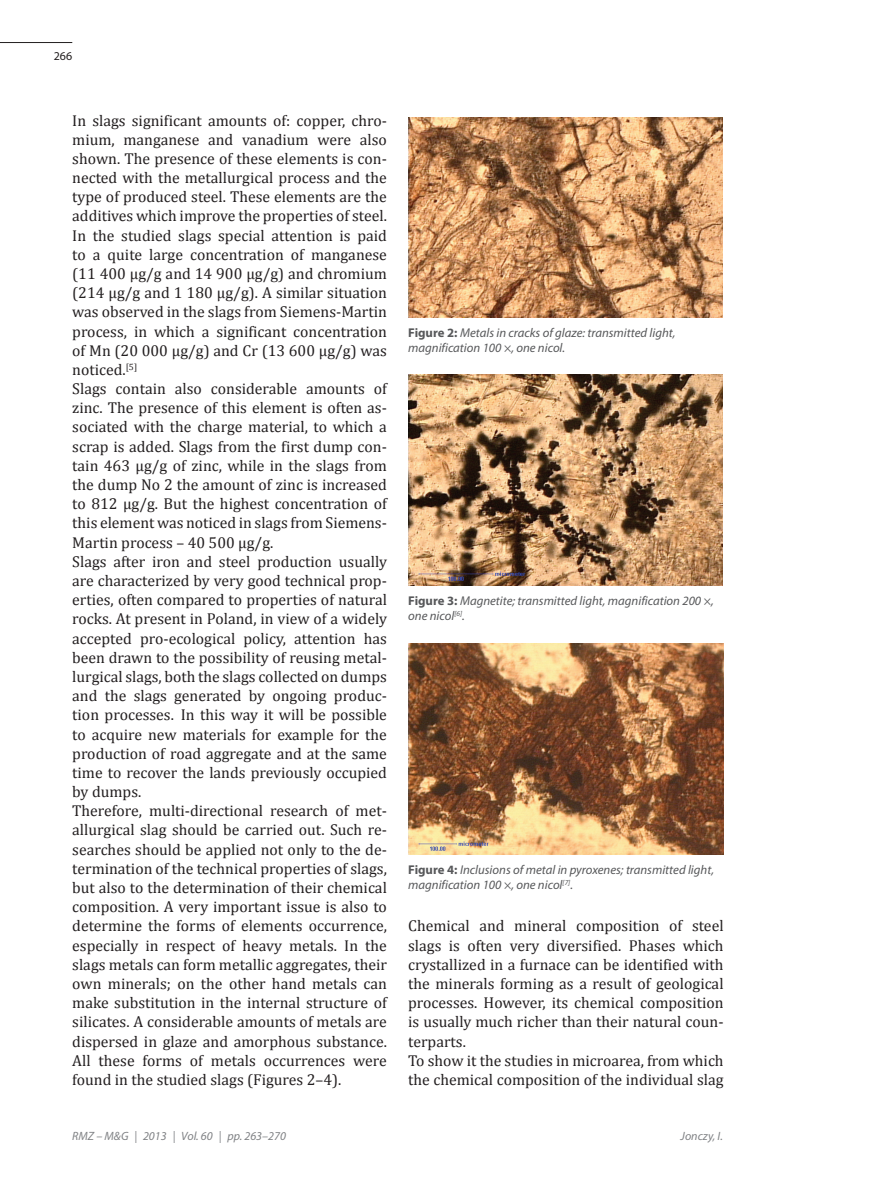
<style>
.page{position:relative;width:893px;height:1191px;background:#fff}
.page>*{position:absolute;margin:0;border:0;box-sizing:border-box;transform-origin:0 0}
.t1{font:15.75px/19.2px "Cambria";color:#231f20}
.t2{font:italic 12.75px/15.3px "Myriad Pro";color:#57585a}
.t3{font:italic 12px "Myriad Pro";color:#808285}
.t4{font:12px "Myriad Pro";color:#231f20}
.s1{font-weight:700;font-style:normal}
</style>
<div class="page">
<hr style="left:0;top:42px;width:72px;height:1px;background:#231f20">
<img style="left:408px;top:117px;width:315px;height:200px">
<img style="left:408px;top:375px;width:315px;height:211px">
<img style="left:408px;top:643px;width:316px;height:211px">
<p class="t4" style="left:54px;top:48px;width:20px">266</p>
<p class="t1" style="left:72px;top:110px;width:316px">In slags significant amounts of: copper, chro&shy;mium, manganese and vanadium were also shown. The presence of these elements is con&shy;nected with the metallurgical process and the type of produced steel. These elements are the additives which improve the properties of steel.<br>In the studied slags special attention is paid to a quite large concentration of manganese (11 400 μg/g and 14 900 μg/g) and chromium (214 μg/g and 1 180 μg/g). A similar situation was observed in the slags from Siemens-Martin process, in which a significant concentration of Mn (20 000 μg/g) and Cr (13 600 μg/g) was noticed.<sup>[5]<br></sup>Slags contain also considerable amounts of zinc. The presence of this element is often as&shy;sociated with the charge material, to which a scrap is added. Slags from the first dump con&shy;tain 463 μg/g of zinc, while in the slags from the dump No 2 the amount of zinc is increased to 812 μg/g. But the highest concentration of this element was noticed in slags from Siemens-Martin process – 40 500 μg/g.<br>Slags after iron and steel production usually are characterized by very good technical prop&shy;erties, often compared to properties of natural rocks. At present in Poland, in view of a widely accepted pro-ecological policy, attention has been drawn to the possibility of reusing metal&shy;lurgical slags, both the slags collected on dumps and the slags generated by ongoing produc&shy;tion processes. In this way it will be possible to acquire new materials for example for the production of road aggregate and at the same time to recover the lands previously occupied by dumps.<br>Therefore, multi-directional research of met&shy;allurgical slag should be carried out. Such re&shy;searches should be applied not only to the de&shy;termination of the technical properties of slags, but also to the determination of their chemical composition. A very important issue is also to determine the forms of elements occurrence, especially in respect of heavy metals. In the slags metals can form metallic aggregates, their own minerals; on the other hand metals can make substitution in the internal structure of silicates. A considerable amounts of metals are dispersed in glaze and amorphous substance.<br>All these forms of metals occurrences were found in the studied slags (Figures 2–4).</p>
<p class="t3" style="left:72px;top:1128px;width:215px">RMZ – M&amp;G | 2013 | Vol. 60 | pp. 263–270</p>
<p class="t2" style="left:408px;top:324px;width:269px"><span class="s1">Figure 2:</span> Metals in cracks of glaze: transmitted light, magnification 100 ×, one nicol.</p>
<p class="t2" style="left:408px;top:593px;width:307px"><span class="s1">Figure 3:</span> Magnetite; transmitted light, magnification 200 ×, one nicol<sup>[6]</sup>.</p>
<p class="t2" style="left:408px;top:861px;width:307px"><span class="s1">Figure 4:</span> Inclusions of metal in pyroxenes; transmitted light, magnification 100 ×, one nicol<sup>[7]</sup>.</p>
<p class="t1" style="left:408px;top:916px;width:317px">Chemical and mineral composition of steel slags is often very diversified. Phases which crystallized in a furnace can be identified with the minerals forming as a result of geological processes. However, its chemical composition is usually much richer than their natural coun&shy;terparts.<br>To show it the studies in microarea, from which the chemical composition of the individual slag</p>
<p class="t3" style="left:681px;top:1128px;width:44px">Jonczy, I.</p>
</div>
